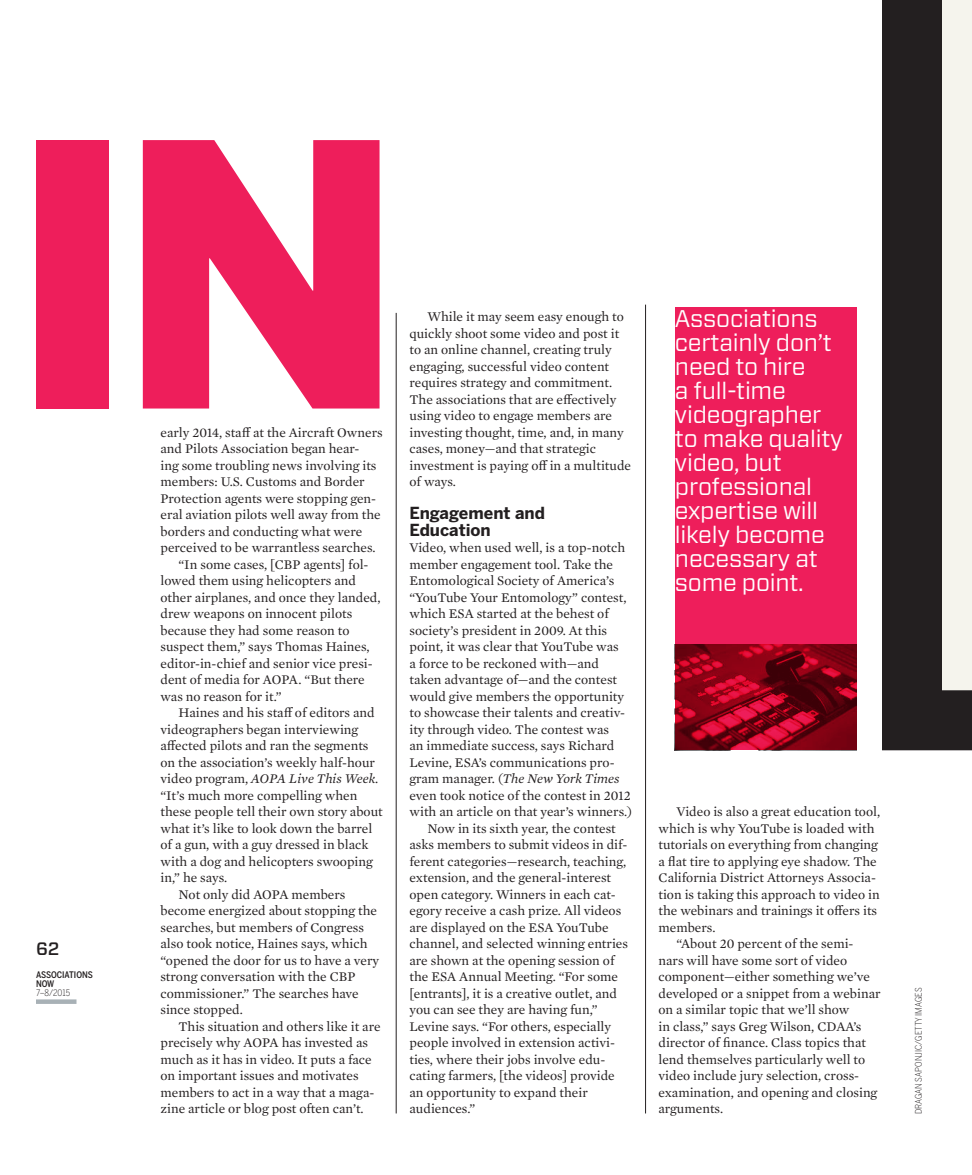
<style>
.page{position:relative;width:972px;height:1175px;background:#fff}
.page>*{position:absolute;margin:0;border:0;box-sizing:border-box;transform-origin:0 0}
.Body_Text-No_Ind_9_p{font:900 362.55px "Benton Sans";color:#ee1e5b}
.Body_Text-Ind_9_pt{font:24px/24px "Forza";letter-spacing:-.01em;color:#fff}
.t1{font:500 18px "Forza";color:#231f20}
.Body-SH{font:700 16.5px/16.5px "Benton Sans";color:#231f20}
.Body_Text-Ind_9_pt-2{font:13.5px/16.5px "Mercury Text G1";color:#231f20}
.Body_Text-No_Ind_9_p-2{font:13.5px/16.5px "Mercury Text G1";color:#231f20}
.Photo_Credit{font:300 9px "Benton Sans Cond";color:#231f20}
.t2{font:500 9px/9px "Benton Sans Cond";color:#231f20}
.s1{font-style:italic}
</style>
<div class="page">
<svg style="left:36px;top:999px;width:40px;height:4px"></svg>
<svg style="left:882px;top:0;width:90px;height:750px;background:#63605e"></svg>
<hr style="left:645px;top:304px;width:1px;height:809px;background:#231f20">
<hr style="left:396px;top:313px;width:1px;height:800px;background:#231f20">
<div style="left:675px;top:308px;width:182px;height:442px;background:#ee1e5b"></div>
<img style="left:675px;top:645px;width:182px;height:105px">
<p class="Body_Text-No_Ind_9_p" style="left:9px;top:59px;width:397px">IN</p>
<p class="Body_Text-No_Ind_9_p-2" style="left:160px;top:423px;width:224px">early 2014, staff at the Aircraft Owners and Pilots Association began hear-<br>ing some troubling news involving its members: U.S. Customs and Border Protection agents were stopping gen&shy;eral aviation pilots well away from the borders and conducting what were perceived to be warrantless searches.</p>
<p class="Body_Text-Ind_9_pt-2" style="left:160px;top:555px;width:222px;text-indent:18px">“In some cases, [CBP agents] fol&shy;lowed them using helicopters and other airplanes, and once they landed, drew weapons on innocent pilots because they had some reason to suspect them,” says Thomas Haines, editor-in-chief and senior vice presi&shy;dent of media for AOPA. “But there was no reason for it.”</p>
<p class="Body_Text-Ind_9_pt-2" style="left:160px;top:704px;width:224px;text-indent:18px">Haines and his staff of editors and videographers began interviewing affected pilots and ran the segments on the association’s weekly half-hour video program, <span class="s1">AOPA Live This Week</span>. “It’s much more compelling when these people tell their own story about what it’s like to look down the barrel of a gun, with a guy dressed in black with a dog and helicopters swooping in,” he says.</p>
<p class="Body_Text-Ind_9_pt-2" style="left:160px;top:885px;width:220px;text-indent:18px">Not only did AOPA members become energized about stopping the searches, but members of Congress also took notice, Haines says, which “opened the door for us to have a very strong conversation with the CBP commissioner.” The searches have since stopped.</p>
<p class="Body_Text-Ind_9_pt-2" style="left:160px;top:1017px;width:222px;text-indent:18px">This situation and others like it are precisely why AOPA has invested as much as it has in video. It puts a face on important issues and motivates members to act in a way that a maga&shy;zine article or blog post often can’t.</p>
<p class="Body_Text-Ind_9_pt" style="left:675px;top:306px;width:169px">Associations certainly don’t need to hire<br>a full-time videographer to make quality video, but professional expertise will likely become necessary at some point.</p>
<p class="Body_Text-Ind_9_pt-2" style="left:410px;top:308px;width:223px;text-indent:18px">While it may seem easy enough to quickly shoot some video and post it to an online channel, creating truly engaging, successful video content requires strategy and commitment.<br>The associations that are effectively using video to engage members are investing thought, time, and, in many cases, money—and that strategic investment is paying off in a multitude of ways.</p>
<p class="Body-SH" style="left:410px;top:505px;width:137px">Engagement and<br>Education</p>
<p class="Body_Text-No_Ind_9_p-2" style="left:410px;top:539px;width:224px">Video, when used well, is a top-notch member engagement tool. Take the Entomological Society of America’s “YouTube Your Entomology” contest, which ESA started at the behest of society’s president in 2009. At this point, it was clear that YouTube was<br>a force to be reckoned with—and taken advantage of—and the contest would give members the opportunity to showcase their talents and creativ&shy;ity through video. The contest was<br>an immediate success, says Richard Levine, ESA’s communications pro&shy;gram manager. (<span class="s1">The New York Times </span>even took notice of the contest in 2012 with an article on that year’s winners.)</p>
<p class="Body_Text-Ind_9_pt-2" style="left:410px;top:819px;width:220px;text-indent:18px">Now in its sixth year, the contest asks members to submit videos in dif&shy;ferent categories—research, teaching, extension, and the general-interest open category. Winners in each cat&shy;egory receive a cash prize. All videos are displayed on the ESA YouTube channel, and selected winning entries are shown at the opening session of the ESA Annual Meeting. “For some [entrants], it is a creative outlet, and you can see they are having fun,” Levine says. “For others, especially people involved in extension activi&shy;ties, where their jobs involve edu&shy;cating farmers, [the videos] provide an opportunity to expand their audiences.”</p>
<p class="Body_Text-Ind_9_pt-2" style="left:659px;top:803px;width:223px;text-indent:18px">Video is also a great education tool, which is why YouTube is loaded with tutorials on everything from changing a flat tire to applying eye shadow. The California District Attorneys Associa&shy;tion is taking this approach to video in the webinars and trainings it offers its members.</p>
<p class="Body_Text-Ind_9_pt-2" style="left:659px;top:935px;width:224px;text-indent:18px">“About 20 percent of the semi&shy;nars will have some sort of video component—either something we’ve developed or a snippet from a webinar on a similar topic that we’ll show<br>in class,” says Greg Wilson, CDAA’s director of finance. Class topics that lend themselves particularly well to video include jury selection, cross&shy;examination, and opening and closing arguments.</p>
<h3 class="t1" style="left:36px;top:937px;width:25px">62</h3>
<p class="t2" style="left:36px;top:970px;width:58px">ASSOCIATIONS<br>NOW</p>
<p class="Photo_Credit" style="left:36px;top:987px;width:36px">7–8/2015</p>
<p class="Photo_Credit" style="left:913px;top:1114px;width:128px;rotate:-90deg">DRAGAN SAPONJIC/GETTY IMAGES</p>
</div>
